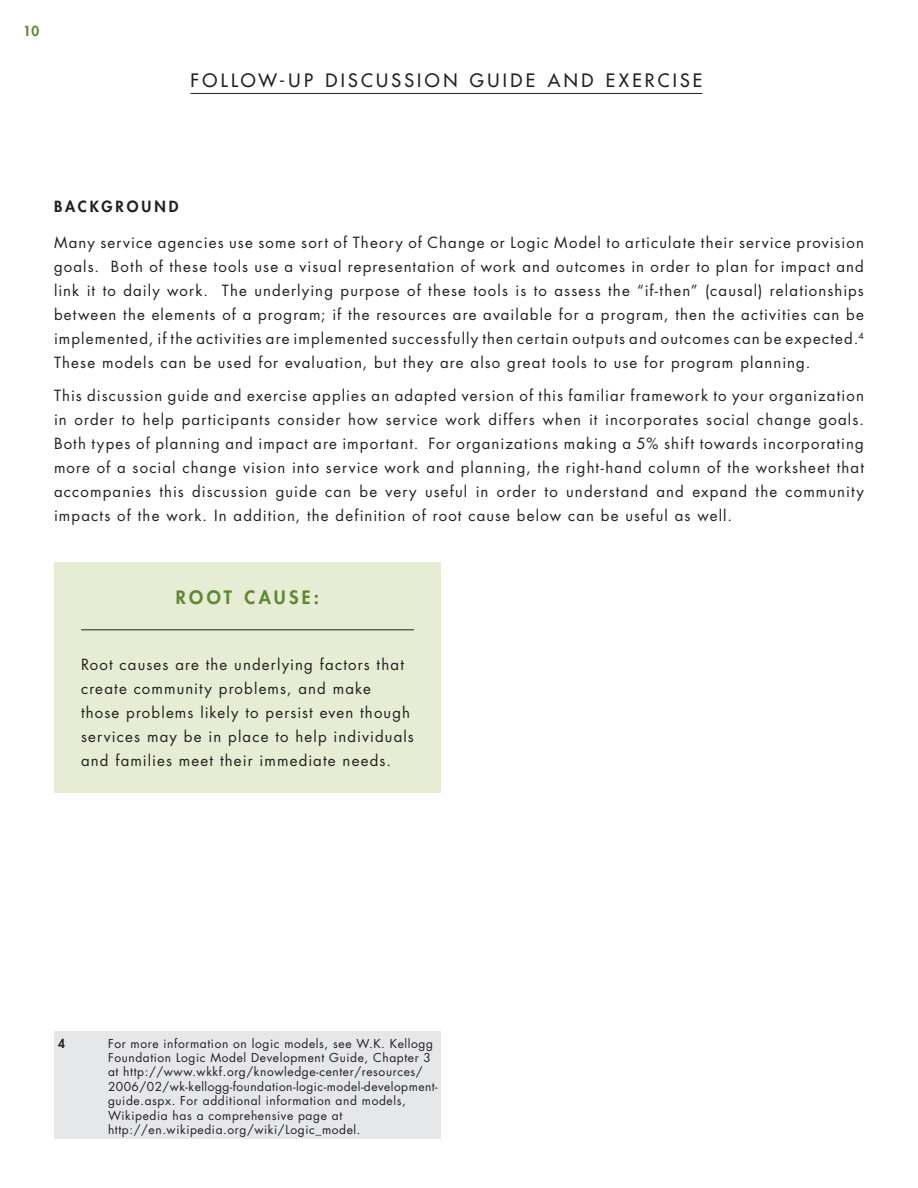
<style>
.page{position:relative;width:918px;height:1188px;background:#fff}
.page>*{position:absolute;margin:0;border:0;box-sizing:border-box;transform-origin:0 0}
.Hed{font:500 18px "Futura Std";letter-spacing:.185em;color:#231f20}
.Hed-2{font:800 18px "Futura Std";letter-spacing:.18em;color:#608737}
.Intro_P_Green{font:15px/24px "Futura Std";letter-spacing:.075em;color:#231f20;text-align:justify}
.Hed-3{font:800 15px "Futura Std";letter-spacing:.2em;color:#231f20}
.t1{font:800 13.5px "Futura Std";color:#608737}
.Footnote{font:12px/14.4px "Futura Std";letter-spacing:.05em;color:#231f20}
.Footnote-2{font:800 12px "Futura Std";color:#231f20}
</style>
<div class="page">
<div style="left:54px;top:1031px;width:387px;height:108px;background:#e6e7e9"></div>
<hr style="left:190px;top:93px;width:512px;height:1px;background:#231f20">
<div style="left:54px;top:562px;width:387px;height:232px;background:#e6edd4"></div>
<hr style="left:81px;top:630px;width:333px;height:1px;background:#231f20">
<p class="t1" style="left:23px;top:22px;width:18px">10</p>
<p class="Hed" style="left:190px;top:70px;width:513px">FOLLOW-UP DISCUSSION GUIDE AND EXERCISE</p>
<p class="Hed-3" style="left:54px;top:197px;width:126px">BACKGROUND</p>
<p class="Intro_P_Green" style="left:54px;top:231px;width:811px">Many service agencies use some sort of Theory of Change or Logic Model to articulate their service provision goals. Both of these tools use a visual representation of work and outcomes in order to plan for impact and link it to daily work. The underlying purpose of these tools is to assess the “if-then” (causal) relationships between the elements of a program; if the resources are available for a program, then the activities can be implemented, if the activities are implemented successfully then certain outputs and outcomes can be expected.<sup>1</sup><sup>4<br></sup>These models can be used for evaluation, but they are also great tools to use for program planning.</p>
<p class="Intro_P_Green" style="left:54px;top:384px;width:811px">This discussion guide and exercise applies an adapted version of this familiar framework to your organization in order to help participants consider how service work differs when it incorporates social change goals.<br>Both types of planning and impact are important. For organizations making a 5% shift towards incorporating more of a social change vision into service work and planning, the right-hand column of the worksheet that accompanies this discussion guide can be very useful in order to understand and expand the community impacts of the work. In addition, the definition of root cause below can be useful as well.</p>
<p class="Hed-2" style="left:176px;top:586px;width:145px">ROOT CAUSE:</p>
<p class="Intro_P_Green" style="left:81px;top:653px;width:334px;text-align:left">Root causes are the underlying factors that create community problems, and make<br>those problems likely to persist even though services may be in place to help individuals and families meet their immediate needs.</p>
<p class="Footnote-2" style="left:58px;top:1036px;width:8px">4</p>
<p class="Footnote" style="left:108px;top:1036px;width:331px">For more information on logic models, see W.K. Kellogg Foundation Logic Model Development Guide, Chapter 3 at http://www.wkkf.org/knowledge-center/resources/ 2006/02/wk-kellogg-foundation-logic-model-development&shy;guide.aspx. For additional information and models, Wikipedia has a comprehensive page at http://en.wikipedia.org/wiki/Logic_model.</p>
</div>
